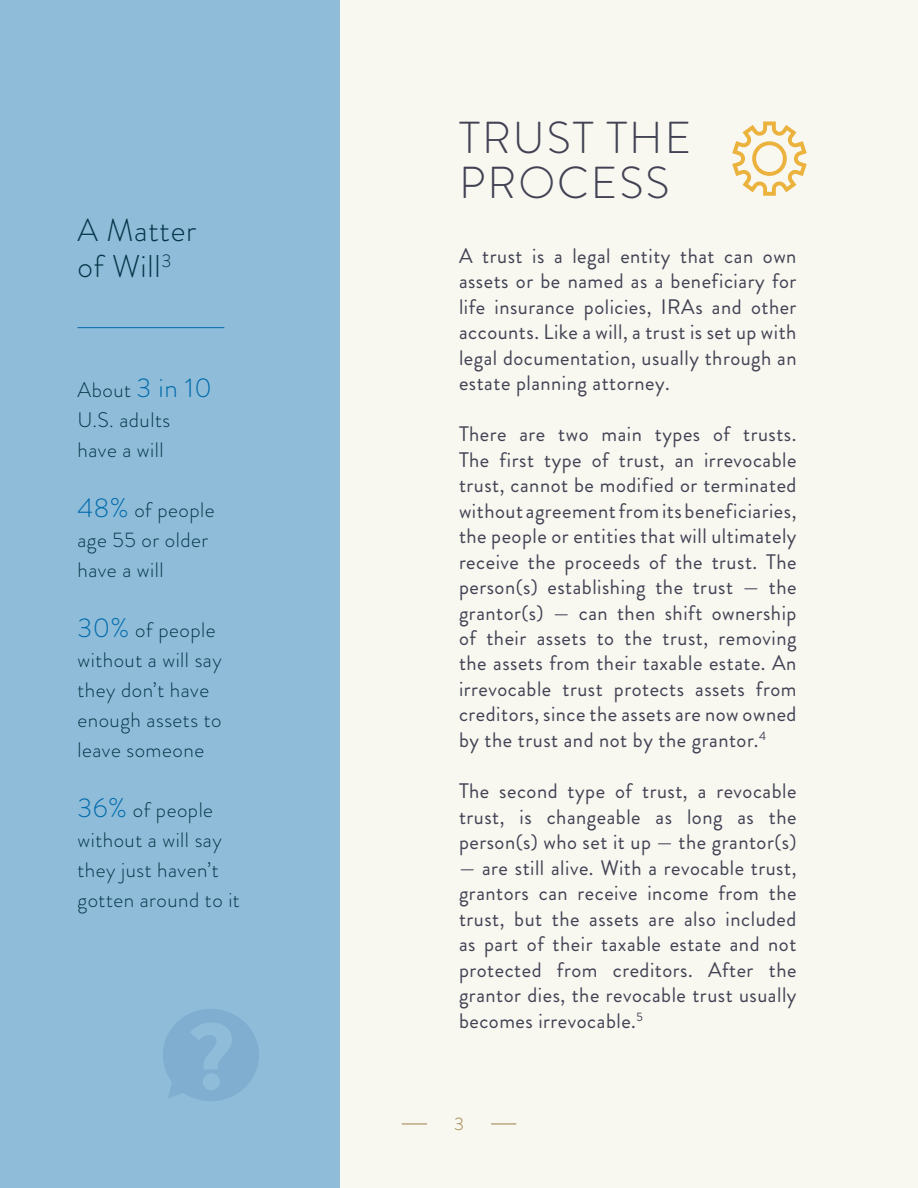
<style>
.page{position:relative;width:918px;height:1188px;background:#f8f8f1}
.page>*{position:absolute;margin:0;border:0;box-sizing:border-box;transform-origin:0 0}
.t1{font:300 44.7px/44.7px "Brandon Grotesque";letter-spacing:.045em;color:#424254}
.t2{font:300 31.5px/36px "Brandon Grotesque";letter-spacing:.025em;color:#033649}
.t3{font:21px/25.5px "Brandon Grotesque";letter-spacing:.025em;color:#424254;text-align:justify}
.t4{font:300 21px/30px "Brandon Grotesque";letter-spacing:.025em;color:#033649}
.t5{font:300 18px "Brandon Grotesque";color:#9d7e45}
.s1{font-size:27px;color:#006aab}
</style>
<div class="page">
<hr style="left:917px;top:282px;width:1px;height:113px;background:#033649">
<svg style="left:402px;top:1124px;width:25px;height:1px"></svg>
<svg style="left:491px;top:1124px;width:25px;height:1px"></svg>
<div style="left:0;top:0;width:339px;height:1188px;background:#8fbdd9"></div>
<hr style="left:77px;top:327px;width:147px;height:1px;background:#006aab">
<svg style="left:732px;top:122px;width:75px;height:74px"></svg>
<svg style="left:163px;top:1009px;width:96px;height:92px"></svg>
<h2 class="t2" style="left:77px;top:212px;width:120px">A Matter of Will<sup>3</sup></h2>
<p class="t4" style="left:77px;top:375px;width:136px">About <span class="s1">3 in 10<br></span>U.S. adults have a will</p>
<p class="t4" style="left:77px;top:495px;width:139px"><span class="s1">48%</span> of people age 55 or older have a will</p>
<p class="t4" style="left:77px;top:615px;width:146px"><span class="s1">30%</span> of people without a will say they don’t have enough assets to leave someone</p>
<p class="t4" style="left:77px;top:795px;width:164px"><span class="s1">36%</span> of people without a will say they just haven’t gotten around to it</p>
<h1 class="t1" style="left:459px;top:115px;width:233px">TRUST THE<br>PROCESS</h1>
<p class="t3" style="left:459px;top:243px;width:339px">A trust is a legal entity that can own assets or be named as a beneficiary for life insurance policies, IRAs and other accounts. Like a will, a trust is set up with legal documentation, usually through an estate planning attorney.</p>
<p class="t3" style="left:459px;top:421px;width:339px">There are two main types of trusts.<br>The first type of trust, an irrevocable trust, cannot be modified or terminated without agreement from its beneficiaries, the people or entities that will ultimately receive the proceeds of the trust. The person(s) establishing the trust — the grantor(s) — can then shift ownership of their assets to the trust, removing the assets from their taxable estate. An irrevocable trust protects assets from creditors, since the assets are now owned by the trust and not by the grantor.<sup>4</sup></p>
<p class="t3" style="left:459px;top:778px;width:339px">The second type of trust, a revocable trust, is changeable as long as the person(s) who set it up — the grantor(s)</p>
<p class="t3" style="left:459px;top:855px;width:339px">— are still alive. With a revocable trust, grantors can receive income from the trust, but the assets are also included as part of their taxable estate and not protected from creditors. After the grantor dies, the revocable trust usually becomes irrevocable.<sup>5</sup></p>
<p class="t5" style="left:454px;top:1112px;width:11px">3</p>
</div>
